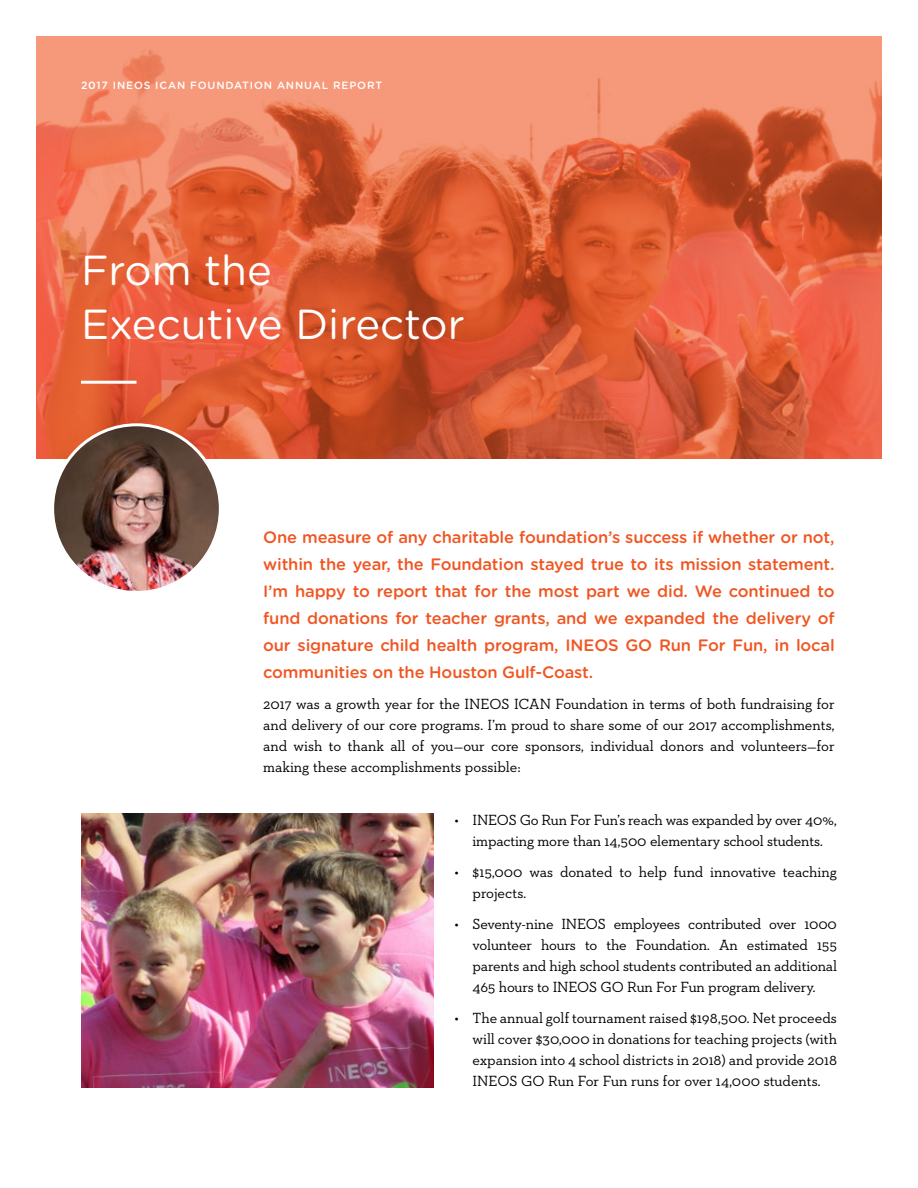
<style>
.page{position:relative;width:918px;height:1188px;background:#fff}
.page>*{position:absolute;margin:0;border:0;box-sizing:border-box;transform-origin:0 0}
.t1{font:42px/54px "Gotham Rounded";color:#fff}
.t2{font:500 16.5px/27px "Gotham Rounded";letter-spacing:-.01em;color:#f05622;text-align:justify}
.t3{font:15px/21px "Neutraface Slab Text";letter-spacing:-.01em;color:#000;text-align:justify}
.t4{font:500 10.5px "Gotham Rounded";letter-spacing:.08em;color:#fff}
</style>
<div class="page">
<svg style="left:36px;top:36px;width:846px;height:423px;background:#e06a47"></svg>
<hr style="left:81px;top:381px;width:55px;height:3px;background:#fff">
<img style="left:53px;top:425px;width:167px;height:167px;border-radius:84px">
<img style="left:81px;top:814px;width:353px;height:273px">
<p class="t4" style="left:81px;top:78px;width:303px">2017 INEOS ICAN FOUNDATION ANNUAL REPORT</p>
<h1 class="t1" style="left:81px;top:241px;width:385px">From the<br>Executive Director</h1>
<p class="t2" style="left:263px;top:523px;width:573px">One measure of any charitable foundation’s success if whether or not, within the year, the Foundation stayed true to its mission statement.<br>I’m happy to report that for the most part we did. We continued to fund donations for teacher grants, and we expanded the delivery of our signature child health program, INEOS GO Run For Fun, in local communities on the Houston Gulf-Coast.</p>
<p class="t3" style="left:263px;top:693px;width:573px">2017 was a growth year for the INEOS ICAN Foundation in terms of both fundraising for and delivery of our core programs. I’m proud to share some of our 2017 accomplishments, and wish to thank all of you—our core sponsors, individual donors and volunteers—for making these accomplishments possible:</p>
<p class="t3" style="left:454px;top:810px;width:384px;text-align:center">• INEOS Go Run For Fun’s reach was expanded by over 40%, impacting more than 14,500 elementary school students.</p>
<p class="t3" style="left:472px;top:861px;width:366px;text-indent:-18px">• $15,000 was donated to help fund innovative teaching projects.</p>
<p class="t3" style="left:472px;top:913px;width:366px;text-indent:-18px">• Seventy-nine INEOS employees contributed over 1000 volunteer hours to the Foundation. An estimated 155 parents and high school students contributed an additional 465 hours to INEOS GO Run For Fun program delivery.</p>
<p class="t3" style="left:472px;top:1007px;width:366px;text-indent:-18px">• The annual golf tournament raised $198,500. Net proceeds will cover $30,000 in donations for teaching projects (with expansion into 4 school districts in 2018) and provide 2018<br>INEOS GO Run For Fun runs for over 14,000 students.</p>
</div>
